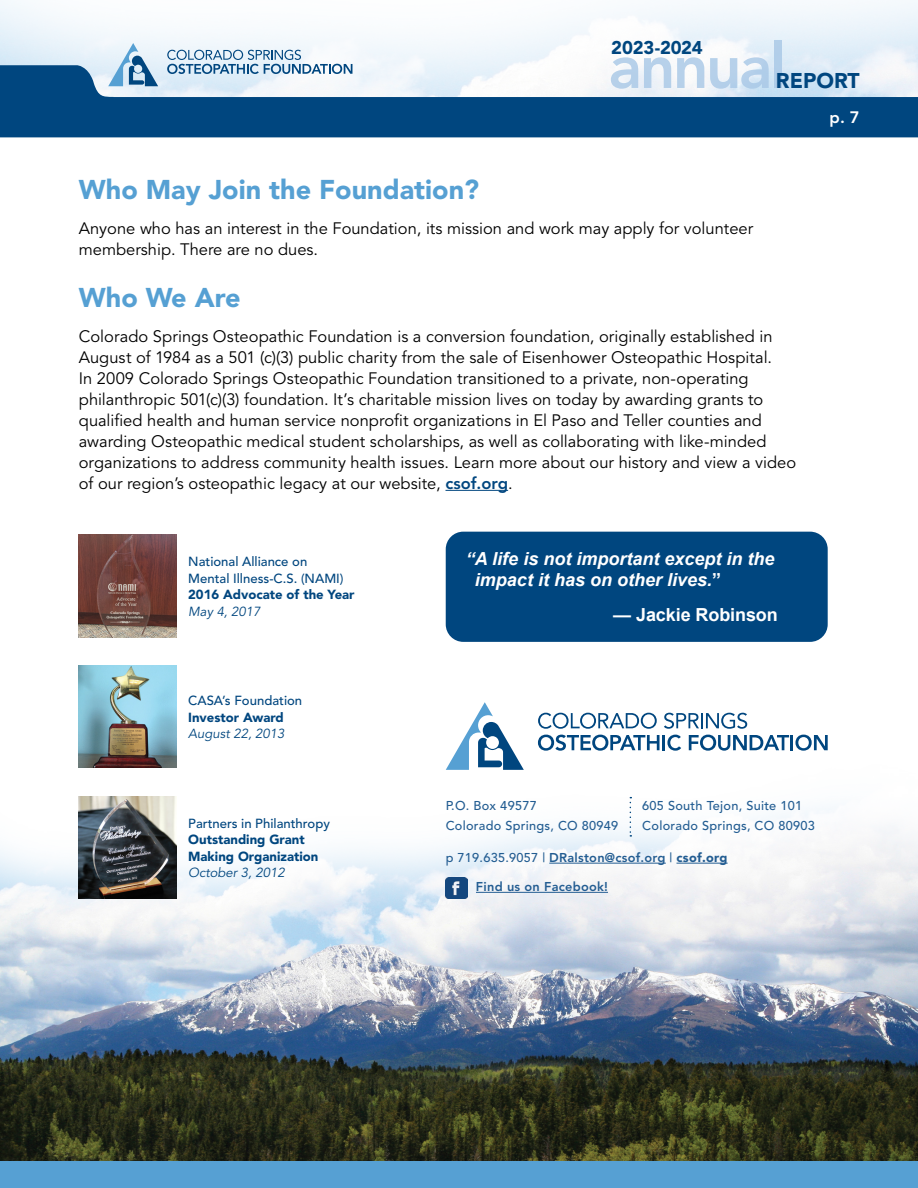
<style>
.page{position:relative;width:918px;height:1188px;background:#fff}
.page>*{position:absolute;margin:0;border:0;box-sizing:border-box;transform-origin:0 0}
.t1{font:800 62.25px "Avenir";letter-spacing:-.04em;color:#a7c7e6}
.t2{font:900 27px "Avenir";color:#56a0d3}
.t3{font:900 21.15px "Avenir";color:#00467f}
.t4{font:900 18.45px "Avenir";letter-spacing:-.005em;color:#00467f}
.t5{font:italic 700 18px/21px "Arial";color:#fff}
.t6{font:700 18px "Arial";letter-spacing:-.005em;color:#fff}
.t7{font:16.5px/21px "Avenir";color:#000}
.t8{font:800 16.5px "Avenir";color:#fff}
.t9{font:500 13.2px/16.5px "Avenir";color:#00467f}
.t10{font:900 13.2px/16.5px "Avenir";color:#00467f}
.t11{font:italic 13.2px "Avenir";color:#00467f}
.t12{font:500 12.75px/19.5px "Avenir";letter-spacing:.02em;color:#235d92}
.t13{font:800 12.75px "Avenir";letter-spacing:.02em;color:#235d92}
.s1{font-weight:800;color:#00467f}
.s2{font-style:normal}
.s3{font-style:italic}
.s4{font-weight:500}
.s5{font-weight:900}
</style>
<div class="page">
<svg style="left:0;top:65px;width:918px;height:72px;fill:#00467f"></svg>
<svg style="left:108px;top:43px;width:50px;height:43px;background:#a7c5dd"></svg>
<svg style="left:167px;top:50px;width:185px;height:24px"></svg>
<div style="left:0;top:1161px;width:918px;height:27px;background:#56a0d3"></div>
<img style="left:0;top:671px;width:918px;height:490px">
<svg style="left:446px;top:702px;width:78px;height:68px"></svg>
<svg style="left:538px;top:713px;width:119px;height:16px"></svg>
<svg style="left:664px;top:713px;width:83px;height:16px"></svg>
<svg style="left:538px;top:735px;width:143px;height:16px"></svg>
<svg style="left:689px;top:735px;width:139px;height:16px"></svg>
<hr style="left:549px;top:863px;width:117px;height:1px;background:#235d92">
<hr style="left:676px;top:863px;width:52px;height:1px;background:#235d92">
<hr style="left:476px;top:892px;width:132px;height:1px;background:#235d92">
<svg style="left:630px;top:797px;width:1px;height:40px"></svg>
<img style="left:446px;top:877px;width:21px;height:21px">
<img style="left:79px;top:666px;width:98px;height:102px">
<img style="left:79px;top:796px;width:98px;height:102px">
<img style="left:79px;top:535px;width:98px;height:102px">
<hr style="left:446px;top:490px;width:62px;height:1px;background:#00467f">
<div style="left:446px;top:532px;width:382px;height:110px;background:#00467f;border-radius:18px"></div>
<h1 class="t1" style="left:609px;top:30px;width:179px">annual</h1>
<p class="t4" style="left:611px;top:37px;width:93px">2023-2024</p>
<p class="t3" style="left:776px;top:68px;width:85px">REPORT</p>
<h2 class="t2" style="left:79px;top:173px;width:402px">Who May Join the Foundation?</h2>
<p class="t7" style="left:79px;top:218px;width:676px">Anyone who has an interest in the Foundation, its mission and work may apply for volunteer membership. There are no dues.</p>
<h2 class="t2" style="left:79px;top:281px;width:163px">Who We Are</h2>
<p class="t7" style="left:79px;top:326px;width:719px">Colorado Springs Osteopathic Foundation is a conversion foundation, originally established in August of 1984 as a 501 (c)(3) public charity from the sale of Eisenhower Osteopathic Hospital.<br>In 2009 Colorado Springs Osteopathic Foundation transitioned to a private, non-operating philanthropic 501(c)(3) foundation. It’s charitable mission lives on today by awarding grants to qualified health and human service nonprofit organizations in El Paso and Teller counties and awarding Osteopathic medical student scholarships, as well as collaborating with like-minded organizations to address community health issues. Learn more about our history and view a video of our region’s osteopathic legacy at our website, <span class="s1">csof.org</span>.</p>
<p class="t9" style="left:188px;top:554px;width:157px">National Alliance on<br>Mental Illness-C.S. (NAMI)</p>
<p class="t10" style="left:188px;top:586px;width:168px">2016 Advocate of the Year</p>
<p class="t11" style="left:188px;top:604px;width:74px">May 4, 2017</p>
<p class="t5" style="left:475px;top:549px;width:301px;text-indent:-9px">“A life is not important except in the impact it has on other lives.<span class="s2">”</span></p>
<p class="t6" style="left:613px;top:602px;width:166px"><span class="s3">—</span> Jackie Robinson</p>
<p class="t8" style="left:830px;top:107px;width:31px">p. 7</p>
<p class="t9" style="left:188px;top:693px;width:116px">CASA’s Foundation</p>
<p class="t10" style="left:188px;top:709px;width:97px">Investor Award</p>
<p class="t11" style="left:188px;top:726px;width:98px">August 22, 2013</p>
<p class="t9" style="left:188px;top:815px;width:143px">Partners in Philanthropy</p>
<p class="t10" style="left:188px;top:831px;width:132px">Outstanding Grant<br>Making Organization</p>
<p class="t11" style="left:188px;top:865px;width:98px">October 3, 2012</p>
<p class="t12" style="left:446px;top:797px;width:174px">P.O. Box 49577<br>Colorado Springs, CO 80949</p>
<p class="t12" style="left:642px;top:797px;width:174px">605 South Tejon, Suite 101<br>Colorado Springs, CO 80903</p>
<p class="t13" style="left:446px;top:850px;width:283px"><span class="s4">p 719.635.9057 |</span> DRalston@csof.org <span class="s4">|</span> <span class="s5">csof.org</span></p>
<p class="t13" style="left:476px;top:879px;width:134px">Find us on Facebook!</p>
</div>
